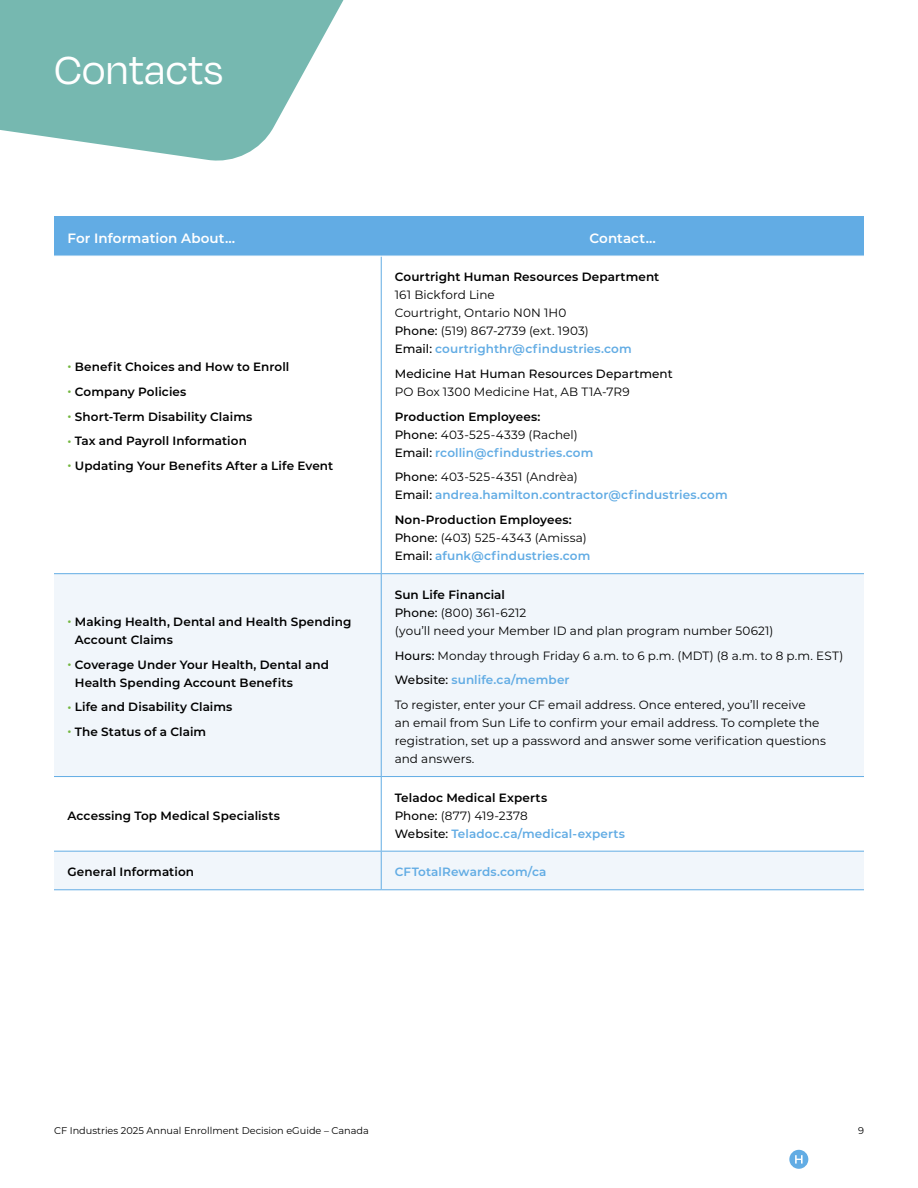
<style>
.page{position:relative;width:918px;height:1188px;background:#fff}
.page>*{position:absolute;margin:0;border:0;box-sizing:border-box;transform-origin:0 0}
.t1{font:45px "Degular";letter-spacing:-.01em;color:#fff}
.t2{font:600 13.5px "Montserrat";letter-spacing:.005em;color:#fff}
.t3{font:12px/18px "Montserrat";letter-spacing:.005em;color:#000}
.t4{font:600 12px/18px "Montserrat";letter-spacing:.01em;color:#000}
.t5{font:600 12px/18px "Montserrat";letter-spacing:.01em;color:#62ace4}
.t6{font:500 12px "Montserrat";letter-spacing:.005em;color:#000}
.t7{font:9.75px "Montserrat";color:#000}
.s1{color:#73b63f}
.s2{font-weight:500}
.s3{font-weight:600;color:#62ace4}
.s4{color:#000}
.s5{font-weight:500;color:#000}
.s6{font-weight:400;color:#000}
.s7{font-weight:400}
.s8{color:#62ace4}
.s9{font-weight:600}
</style>
<div class="page">
<svg style="left:0;top:0;width:344px;height:161px;fill:#76b8b0"></svg>
<div style="left:789px;top:1150px;width:19px;height:19px;background:#62ace4;border-radius:50%"></div>
<svg style="left:795px;top:1155px;width:8px;height:9px"></svg>
<div style="left:54px;top:216px;width:810px;height:40px;background:#62ace4"></div>
<svg style="left:54px;top:574px;width:810px;height:315px;fill:#f1f6fb"></svg>
<hr style="left:381px;top:216px;width:1px;height:40px;background:#62ace4">
<hr style="left:381px;top:256px;width:1px;height:317px;background:#62ace4">
<hr style="left:381px;top:574px;width:1px;height:202px;background:#62ace4">
<hr style="left:381px;top:777px;width:1px;height:74px;background:#62ace4">
<hr style="left:381px;top:852px;width:1px;height:37px;background:#62ace4">
<hr style="left:381px;top:256px;width:483px;height:1px;background:#fff">
<hr style="left:54px;top:573px;width:327px;height:1px;background:#62ace4">
<hr style="left:381px;top:573px;width:483px;height:1px;background:#62ace4">
<hr style="left:54px;top:889px;width:327px;height:1px;background:#62ace4">
<hr style="left:381px;top:889px;width:483px;height:1px;background:#62ace4">
<hr style="left:54px;top:776px;width:327px;height:1px;background:#62ace4">
<hr style="left:381px;top:776px;width:483px;height:1px;background:#62ace4">
<hr style="left:54px;top:851px;width:327px;height:1px;background:#62ace4">
<hr style="left:381px;top:851px;width:483px;height:1px;background:#62ace4">
<h1 class="t1" style="left:54px;top:43px;width:171px">Contacts</h1>
<p class="t2" style="left:68px;top:228px;width:169px">For Information About…</p>
<p class="t2" style="left:589px;top:228px;width:68px">Contact…</p>
<p class="t4" style="left:68px;top:357px;width:223px"><span class="s1">•</span> Benefit Choices and How to Enroll</p>
<p class="t4" style="left:68px;top:382px;width:120px"><span class="s1">•</span> Company Policies</p>
<p class="t4" style="left:68px;top:407px;width:186px"><span class="s1">•</span> Short-Term Disability Claims</p>
<p class="t4" style="left:68px;top:432px;width:181px"><span class="s1">•</span> Tax and Payroll Information</p>
<p class="t4" style="left:68px;top:456px;width:267px"><span class="s1">•</span> Updating Your Benefits After a Life Event</p>
<p class="t4" style="left:75px;top:612px;width:278px;text-indent:-7px"><span class="s1">•</span> Making Health, Dental and Health Spending<br>Account Claims</p>
<p class="t4" style="left:75px;top:655px;width:256px;text-indent:-7px"><span class="s1">•</span> Coverage Under Your Health, Dental and<br>Health Spending Account Benefits</p>
<p class="t4" style="left:67px;top:697px;width:167px"><span class="s1">•</span> Life and Disability Claims</p>
<p class="t4" style="left:67px;top:722px;width:140px"><span class="s1">•</span> The Status of a Claim</p>
<p class="t4" style="left:67px;top:806px;width:214px">Accessing Top Medical Specialists</p>
<p class="t4" style="left:395px;top:267px;width:266px">Courtright Human Resources Department</p>
<p class="t3" style="left:395px;top:285px;width:239px">161 Bickford Line<br>Courtright, Ontario N0N 1H0<br><span class="s2">Phone:</span> (519) 867-2739 (ext. 1903)<br><span class="s2">Email:</span> <span class="s3">courtrighthr@cfindustries.com</span></p>
<p class="t6" style="left:395px;top:365px;width:279px">Medicine Hat Human Resources Department</p>
<p class="t3" style="left:395px;top:382px;width:237px">PO Box 1300 Medicine Hat, AB T1A-7R9</p>
<p class="t5" style="left:395px;top:407px;width:200px"><span class="s4">Production Employees:<br></span><span class="s5">Phone:</span> <span class="s6">403-525-4339 (Rachel)<br></span><span class="s5">Email:</span> rcollin@cfindustries.com</p>
<p class="t5" style="left:395px;top:468px;width:334px"><span class="s5">Phone:</span> <span class="s6">403-525-4351 (Andrèa)<br></span><span class="s5">Email:</span> andrea.hamilton.contractor@cfindustries.com</p>
<p class="t4" style="left:395px;top:510px;width:197px">Non-Production Employees:<br><span class="s2">Phone:</span> <span class="s7">(403) 525-4343 (Amissa)<br></span><span class="s2">Email:</span> <span class="s8">afunk@cfindustries.com</span></p>
<p class="t3" style="left:395px;top:585px;width:380px"><span class="s9">Sun Life Financial<br></span><span class="s2">Phone:</span> (800) 361-6212<br>(you’ll need your Member ID and plan program number 50621)</p>
<p class="t3" style="left:395px;top:642px;width:450px;line-height:24.8px"><span class="s2">Hours:</span> Monday through Friday 6 a.m. to 6 p.m. (MDT) (8 a.m. to 8 p.m. EST)<br><span class="s2">Website:</span> <span class="s3">sunlife.ca/member<br></span>To register, enter your CF email address. Once entered, you’ll receive</p>
<p class="t3" style="left:395px;top:713px;width:433px">an email from Sun Life to confirm your email address. To complete the registration, set up a password and answer some verification questions and answers.</p>
<p class="t5" style="left:395px;top:788px;width:232px"><span class="s4">Teladoc Medical Experts<br></span><span class="s5">Phone:</span> <span class="s6">(877) 419-2378<br></span><span class="s5">Website:</span> Teladoc.ca/medical-experts</p>
<p class="t4" style="left:67px;top:862px;width:128px">General Information</p>
<p class="t5" style="left:395px;top:862px;width:153px">CFTotalRewards.com/ca</p>
<p class="t7" style="left:54px;top:1123px;width:316px">CF Industries 2025 Annual Enrollment Decision eGuide – Canada</p>
<p class="t7" style="left:858px;top:1123px;width:7px">9</p>
</div>
